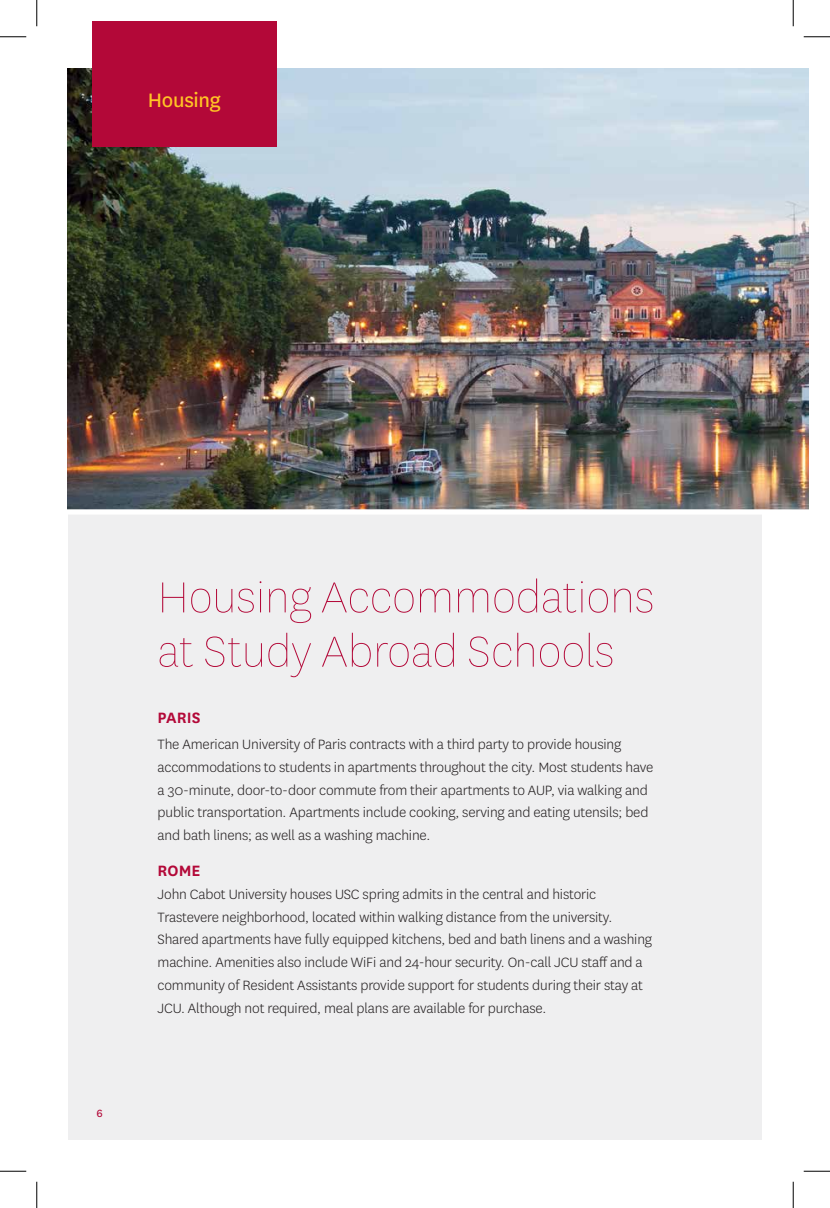
<style>
.page{position:relative;width:830px;height:1208px;background:#fff}
.page>*{position:absolute;margin:0;border:0;box-sizing:border-box;transform-origin:0 0}
.t1{font:100 50.75px/54.2px "National";color:#b30838}
.t2{font:22.75px "National";letter-spacing:-.015em;color:#ffc425}
.t3{font:600 17.5px "National";letter-spacing:.005em;color:#b30838}
.t4{font:300 15.75px/22.8px "National";letter-spacing:-.01em;color:#231f20}
.t5{font:12.25px "National";color:#b30838}
</style>
<div class="page">
<div style="left:68px;top:100px;width:693px;height:1039px;background:#efeff0"></div>
<img style="left:68px;top:68px;width:740px;height:441px">
<div style="left:92px;top:21px;width:184px;height:126px;background:#b30838"></div>
<div style="left:25px;top:509px;width:783px;height:5px;background:#fff"></div>
<svg style="left:0;top:36px;width:26px;height:1px"></svg>
<svg style="left:803px;top:36px;width:27px;height:1px"></svg>
<svg style="left:0;top:1170px;width:26px;height:1px"></svg>
<svg style="left:803px;top:1170px;width:27px;height:1px"></svg>
<svg style="left:36px;top:0;width:1px;height:26px"></svg>
<svg style="left:36px;top:1181px;width:1px;height:27px"></svg>
<svg style="left:792px;top:0;width:1px;height:26px"></svg>
<svg style="left:792px;top:1181px;width:1px;height:27px"></svg>
<h2 class="t2" style="left:148px;top:85px;width:74px">Housing</h2>
<p class="t5" style="left:97px;top:1104px;width:8px">6</p>
<h1 class="t1" style="left:158px;top:569px;width:498px">Housing Accommodations at Study Abroad Schools</h1>
<p class="t3" style="left:158px;top:705px;width:44px">PARIS</p>
<p class="t4" style="left:158px;top:732px;width:497px">The American University of Paris contracts with a third party to provide housing accommodations to students in apartments throughout the city. Most students have a 30-minute, door-to-door commute from their apartments to AUP, via walking and public transportation. Apartments include cooking, serving and eating utensils; bed and bath linens; as well as a washing machine.</p>
<p class="t3" style="left:158px;top:858px;width:44px">ROME</p>
<p class="t4" style="left:158px;top:882px;width:496px">John Cabot University houses USC spring admits in the central and historic Trastevere neighborhood, located within walking distance from the university.<br>Shared apartments have fully equipped kitchens, bed and bath linens and a washing machine. Amenities also include WiFi and 24-hour security. On-call JCU staff and a community of Resident Assistants provide support for students during their stay at JCU. Although not required, meal plans are available for purchase.</p>
</div>
